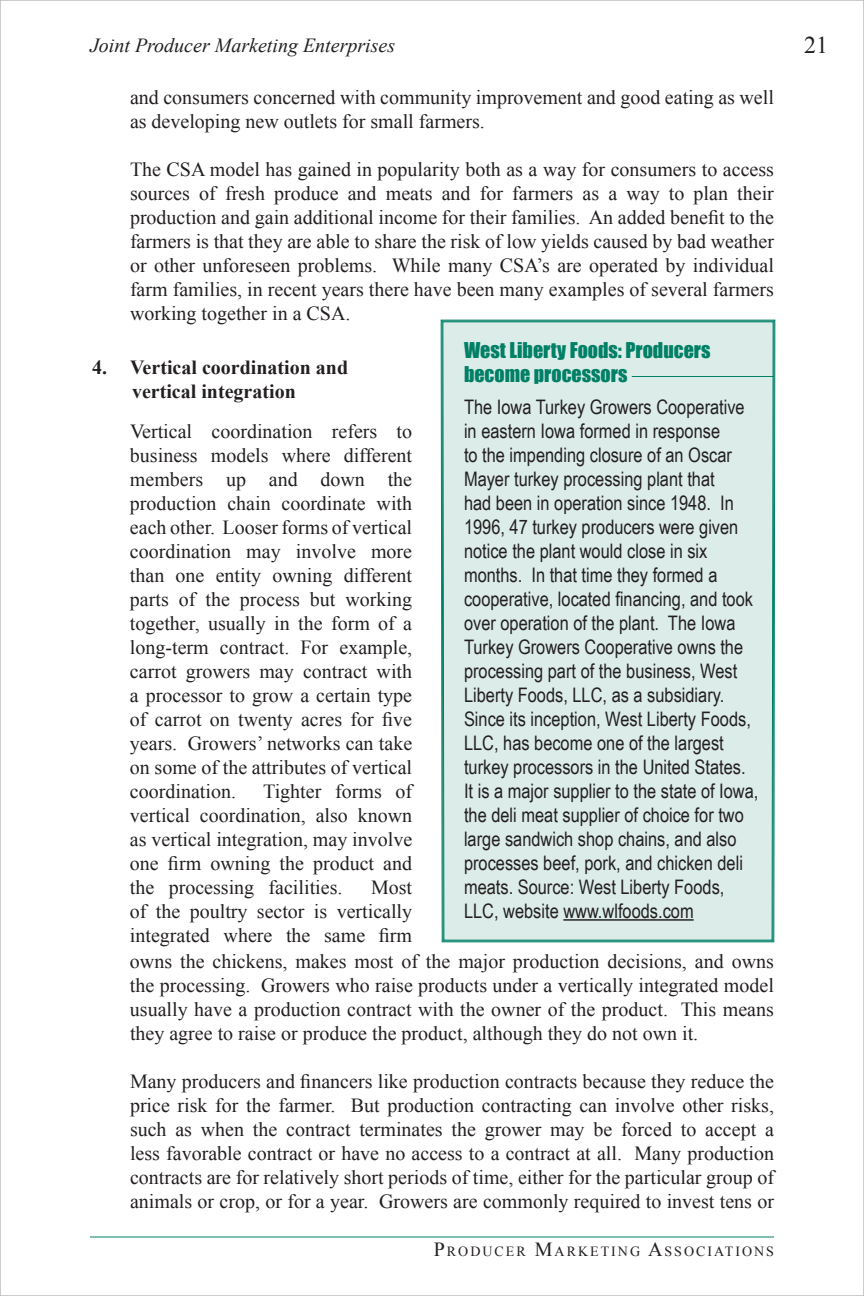
<style>
.page{position:relative;width:864px;height:1296px;background:#fff}
.page>*{position:absolute;margin:0;border:0;box-sizing:border-box;transform-origin:0 0}
.t1{font:24px "Times New Roman";color:#231f20}
.t2{font:20px/24px "Times New Roman";color:#231f20;text-align:justify}
.t3{font:20px/24px "Arial Narrow";color:#231f20}
.t4{font:700 20px/24px "Times New Roman";color:#231f20}
.t5{font:20px/24px "Impact";color:#008066}
.t6{font:italic 20px "Times New Roman";color:#231f20}
.t7{font:14px "Times New Roman";letter-spacing:.145em;color:#231f20}
.s1{font-size:20px}
</style>
<div class="page">
<hr style="left:90px;top:1236px;width:684px;height:2px;background:#008066">
<div style="left:443px;top:322px;width:330px;height:618px;background:#dcece8"></div>
<hr style="left:563px;top:919px;width:131px;height:2px;background:#231f20">
<hr style="left:632px;top:376px;width:142px;height:1px;background:#008066">
<p class="t6" style="left:90px;top:32px;width:307px">Joint Producer Marketing Enterprises</p>
<p class="t1" style="left:804px;top:28px;width:25px">21</p>
<p class="t2" style="left:130px;top:85px;width:645px">and consumers concerned with community improvement and good eating as well as developing new outlets for small farmers.</p>
<p class="t2" style="left:130px;top:157px;width:646px">The CSA model has gained in popularity both as a way for consumers to access sources of fresh produce and meats and for farmers as a way to plan their production and gain additional income for their families. An added benefit to the farmers is that they are able to share the risk of low yields caused by bad weather or other unforeseen problems. While many CSA’s are operated by individual farm families, in recent years there have been many examples of several farmers working together in a CSA.</p>
<p class="t5" style="left:464px;top:337px;width:248px">West Liberty Foods: Producers become processors</p>
<p class="t3" style="left:464px;top:394px;width:296px">The Iowa Turkey Growers Cooperative in eastern Iowa formed in response<br>to the impending closure of an Oscar Mayer turkey processing plant that<br>had been in operation since 1948. In 1996, 47 turkey producers were given notice the plant would close in six months. In that time they formed a cooperative, located financing, and took over operation of the plant. The Iowa Turkey Growers Cooperative owns the processing part of the business, West Liberty Foods, LLC, as a subsidiary.<br>Since its inception, West Liberty Foods, LLC, has become one of the largest turkey processors in the United States.<br>It is a major supplier to the state of Iowa, the deli meat supplier of choice for two large sandwich shop chains, and also processes beef, pork, and chicken deli meats. Source: West Liberty Foods, LLC, website www.wlfoods.com</p>
<p class="t4" style="left:132px;top:354px;width:218px;text-indent:-40px">4. Vertical coordination and vertical integration</p>
<p class="t2" style="left:130px;top:419px;width:284px">Vertical coordination refers to business models where different members up and down the production chain coordinate with each other. Looser forms of vertical coordination may involve more than one entity owning different parts of the process but working together, usually in the form of a long-term contract. For example, carrot growers may contract with a processor to grow a certain type of carrot on twenty acres for five years. Growers’ networks can take on some of the attributes of vertical coordination.</p>
<p class="t2" style="left:130px;top:779px;width:284px;text-indent:133px">Tighter forms of vertical coordination, also known as vertical integration, may involve one firm owning the product and the processing facilities.</p>
<p class="t2" style="left:130px;top:875px;width:284px;text-indent:241px">Most of the poultry sector is vertically integrated where the same firm</p>
<p class="t2" style="left:130px;top:949px;width:646px">owns the chickens, makes most of the major production decisions, and owns the processing. Growers who raise products under a vertically integrated model usually have a production contract with the owner of the product. This means they agree to raise or produce the product, although they do not own it.</p>
<p class="t2" style="left:130px;top:1069px;width:646px">Many producers and financers like production contracts because they reduce the price risk for the farmer. But production contracting can involve other risks, such as when the contract terminates the grower may be forced to accept a less favorable contract or have no access to a contract at all. Many production contracts are for relatively short periods of time, either for the particular group of animals or crop, or for a year. Growers are commonly required to invest tens or</p>
<p class="t7" style="left:434px;top:1242px;width:342px"><span class="s1">P</span>RODUCER <span class="s1">M</span>ARKETING <span class="s1">A</span>SSOCIATIONS</p>
</div>
